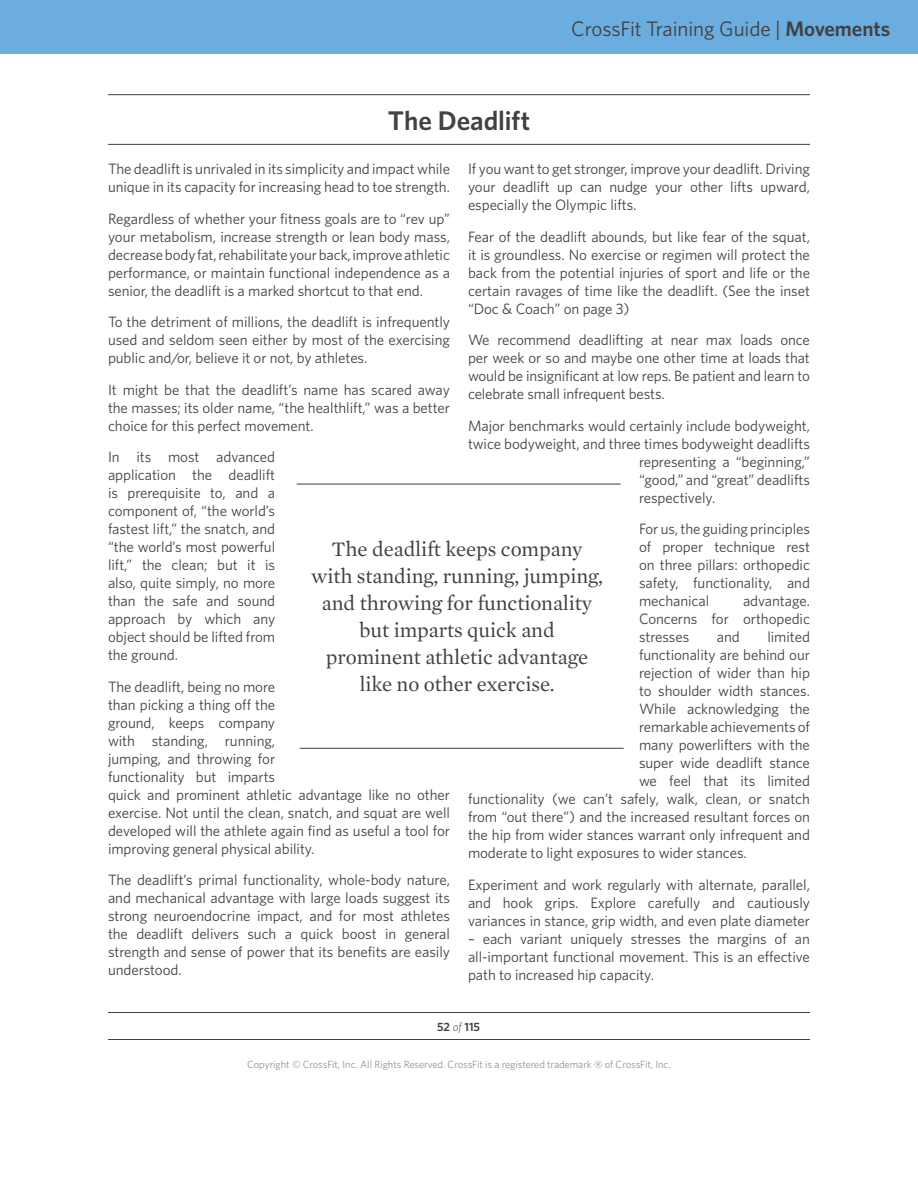
<style>
.page{position:relative;width:918px;height:1188px;background:#fff}
.page>*{position:absolute;margin:0;border:0;box-sizing:border-box;transform-origin:0 0}
.t1{font:600 27px "Whitney HTF";color:#414042}
.t2{font:21px/27px "Mercury Text G1 Roman";letter-spacing:-.005em;color:#414042;text-align:center}
.t3{font:21px "Whitney HTF";letter-spacing:-.005em;color:#414042}
.t4{font:15px/18px "Whitney HTF";letter-spacing:-.005em;color:#414042;text-align:justify}
.t5{font:600 12px "Whitney HTF";color:#414042}
.t6{font:10.5px "Whitney HTF";letter-spacing:-.005em;color:#939598}
.s1{font-weight:600}
.s2{font-weight:300;font-style:italic}
</style>
<div class="page">
<hr style="left:108px;top:1012px;width:702px;height:1px;background:#414042">
<hr style="left:108px;top:1039px;width:702px;height:1px;background:#414042">
<div style="left:0;top:0;width:918px;height:54px;background:#6caddf"></div>
<hr style="left:108px;top:144px;width:702px;height:1px;background:#414042">
<hr style="left:108px;top:94px;width:702px;height:1px;background:#414042">
<hr style="left:297px;top:484px;width:324px;height:1px;background:#414042">
<hr style="left:300px;top:748px;width:324px;height:1px;background:#414042">
<h1 class="t1" style="left:388px;top:105px;width:144px">The Deadlift</h1>
<h2 class="t3" style="left:571px;top:16px;width:320px">CrossFit Training Guide | <span class="s1">Movements</span></h2>
<p class="t4" style="left:108px;top:159px;width:344px">The deadlift is unrivaled in its simplicity and impact while unique in its capacity for increasing head to toe strength.</p>
<p class="t4" style="left:108px;top:209px;width:344px">Regardless of whether your fitness goals are to “rev up” your metabolism, increase strength or lean body mass, decrease body fat, rehabilitate your back, improve athletic performance, or maintain functional independence as a senior, the deadlift is a marked shortcut to that end.</p>
<p class="t4" style="left:108px;top:312px;width:344px">To the detriment of millions, the deadlift is infrequently used and seldom seen either by most of the exercising public and/or, believe it or not, by athletes.</p>
<p class="t4" style="left:108px;top:380px;width:344px">It might be that the deadlift’s name has scared away the masses; its older name, “the healthlift,” was a better choice for this perfect movement.</p>
<p class="t4" style="left:108px;top:447px;width:169px">In its most advanced application the deadlift is prerequisite to, and a component of, “the world’s fastest lift,” the snatch, and “the world’s most powerful lift,” the clean; but it is also, quite simply, no more than the safe and sound approach by which any object should be lifted from the ground.</p>
<p class="t4" style="left:108px;top:677px;width:344px;text-align:left">The deadlift, being no more<br>than picking a thing off the<br>ground, keeps company<br>with standing, running,<br>jumping, and throwing for<br>functionality but imparts<br>quick and prominent athletic advantage like no other exercise. Not until the clean, snatch, and squat are well developed will the athlete again find as useful a tool for improving general physical ability.</p>
<p class="t4" style="left:108px;top:870px;width:344px">The deadlift’s primal functionality, whole-body nature, and mechanical advantage with large loads suggest its strong neuroendocrine impact, and for most athletes the deadlift delivers such a quick boost in general strength and sense of power that its benefits are easily understood.</p>
<p class="t4" style="left:468px;top:159px;width:344px">If you want to get stronger, improve your deadlift. Driving your deadlift up can nudge your other lifts upward, especially the Olympic lifts.</p>
<p class="t4" style="left:468px;top:227px;width:344px">Fear of the deadlift abounds, but like fear of the squat, it is groundless. No exercise or regimen will protect the back from the potential injuries of sport and life or the certain ravages of time like the deadlift. (See the inset “Doc &amp; Coach” on page 3)</p>
<p class="t4" style="left:468px;top:330px;width:343px">We recommend deadlifting at near max loads once per week or so and maybe one other time at loads that would be insignificant at low reps. Be patient and learn to celebrate small infrequent bests.</p>
<p class="t4" style="left:468px;top:416px;width:343px">Major benchmarks would certainly include bodyweight,</p>
<p class="t4" style="left:468px;top:434px;width:344px">twice bodyweight, and three times bodyweight deadlifts</p>
<p class="t4" style="left:639px;top:452px;width:173px">representing a “beginning,”</p>
<p class="t4" style="left:639px;top:470px;width:172px">“good,” and “great” deadlifts</p>
<p class="t4" style="left:639px;top:488px;width:78px">respectively.</p>
<p class="t4" style="left:639px;top:519px;width:173px">For us, the guiding principles of proper technique rest on three pillars: orthopedic safety, functionality, and mechanical</p>
<h2 class="t2" style="left:311px;top:536px;width:293px">The deadlift keeps company with standing, running, jumping, and throwing for functionality but imparts quick and prominent athletic advantage like no other exercise.</h2>
<p class="t4" style="left:639px;top:591px;width:172px;text-indent:104px">advantage.<br>Concerns for orthopedic stresses</p>
<p class="t4" style="left:717px;top:627px;width:24px">and</p>
<p class="t4" style="left:767px;top:627px;width:44px">limited</p>
<p class="t4" style="left:639px;top:645px;width:172px">functionality are behind our</p>
<p class="t4" style="left:639px;top:663px;width:172px">rejection of wider than hip</p>
<p class="t4" style="left:639px;top:681px;width:173px">to shoulder width stances.</p>
<p class="t4" style="left:639px;top:699px;width:172px">While acknowledging the</p>
<p class="t4" style="left:639px;top:717px;width:172px">remarkable achievements of</p>
<p class="t4" style="left:639px;top:735px;width:172px">many powerlifters with the</p>
<p class="t4" style="left:639px;top:753px;width:172px">super wide deadlift stance</p>
<p class="t4" style="left:639px;top:771px;width:173px">we feel that its limited</p>
<p class="t4" style="left:468px;top:789px;width:343px">functionality (we can’t safely, walk, clean, or snatch</p>
<p class="t4" style="left:468px;top:807px;width:344px">from “out there”) and the increased resultant forces on</p>
<p class="t4" style="left:468px;top:825px;width:344px">the hip from wider stances warrant only infrequent and</p>
<p class="t4" style="left:468px;top:843px;width:280px">moderate to light exposures to wider stances.</p>
<p class="t4" style="left:468px;top:875px;width:344px">Experiment and work regularly with alternate, parallel, and hook grips. Explore carefully and cautiously variances in stance, grip width, and even plate diameter</p>
<p class="t4" style="left:468px;top:929px;width:344px">– each variant uniquely stresses the margins of an all-important functional movement. This is an effective path to increased hip capacity.</p>
<p class="t5" style="left:437px;top:1020px;width:44px">52 <span class="s2">of</span> 115</p>
<p class="t6" style="left:247px;top:1058px;width:425px">Copyright © CrossFit, Inc. All Rights Reserved. CrossFit is a registered trademark ‰ of CrossFit, Inc.</p>
</div>
